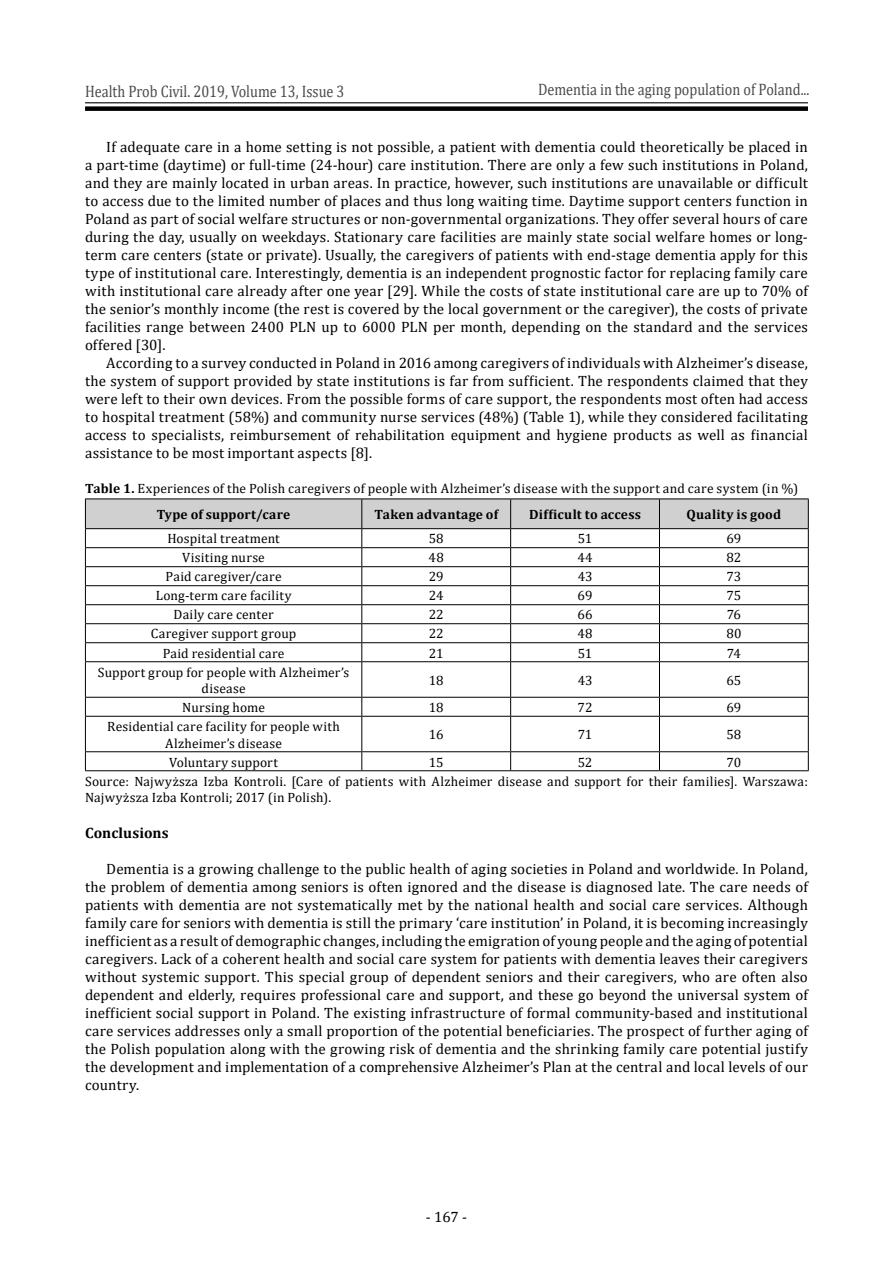
<style>
.page{position:relative;width:893px;height:1263px;background:#fff}
.page>*{position:absolute;margin:0;border:0;box-sizing:border-box;transform-origin:0 0}
.t1{font:16.65px "Cambria";color:#4a4a4a;scale:.86 1}
.t2{font:15px/18px "Cambria";letter-spacing:.01em;color:#000;text-align:justify}
.t3{font:700 15px "Cambria";letter-spacing:.005em;color:#000}
.t4{font:13.5px/16.5px "Cambria";letter-spacing:.015em;color:#000}
.t5{font:700 13.5px "Cambria";letter-spacing:.015em;color:#000}
.s1{font-weight:700}
</style>
<div class="page">
<hr style="left:85px;top:102px;width:723px;height:1px;background:#000">
<div style="left:85px;top:106px;width:723px;height:5px;background:#000"></div>
<hr style="left:85px;top:498px;width:277px;height:1px;background:#000">
<hr style="left:362px;top:498px;width:149px;height:1px;background:#000">
<hr style="left:511px;top:498px;width:148px;height:1px;background:#000">
<hr style="left:659px;top:498px;width:150px;height:1px;background:#000">
<svg style="left:85px;top:499px;width:724px;height:162px"></svg>
<hr style="left:85px;top:661px;width:277px;height:1px;background:#000">
<hr style="left:85px;top:662px;width:1px;height:35px;background:#000">
<hr style="left:362px;top:661px;width:149px;height:1px;background:#000">
<hr style="left:361px;top:662px;width:1px;height:35px;background:#000">
<hr style="left:511px;top:661px;width:148px;height:1px;background:#000">
<hr style="left:510px;top:662px;width:1px;height:35px;background:#000">
<hr style="left:659px;top:661px;width:150px;height:1px;background:#000">
<hr style="left:659px;top:662px;width:1px;height:35px;background:#000">
<hr style="left:808px;top:662px;width:1px;height:35px;background:#000">
<hr style="left:85px;top:697px;width:277px;height:1px;background:#000">
<svg style="left:85px;top:698px;width:1px;height:18px"></svg>
<hr style="left:362px;top:697px;width:149px;height:1px;background:#000">
<svg style="left:361px;top:698px;width:1px;height:18px"></svg>
<hr style="left:511px;top:697px;width:148px;height:1px;background:#000">
<svg style="left:510px;top:698px;width:1px;height:18px"></svg>
<hr style="left:659px;top:697px;width:150px;height:1px;background:#000">
<svg style="left:659px;top:698px;width:1px;height:18px"></svg>
<svg style="left:808px;top:698px;width:1px;height:18px"></svg>
<hr style="left:85px;top:716px;width:277px;height:1px;background:#000">
<hr style="left:85px;top:717px;width:1px;height:34px;background:#000">
<hr style="left:362px;top:716px;width:149px;height:1px;background:#000">
<hr style="left:361px;top:717px;width:1px;height:34px;background:#000">
<hr style="left:511px;top:716px;width:148px;height:1px;background:#000">
<hr style="left:510px;top:717px;width:1px;height:34px;background:#000">
<hr style="left:659px;top:716px;width:150px;height:1px;background:#000">
<hr style="left:659px;top:717px;width:1px;height:34px;background:#000">
<hr style="left:808px;top:717px;width:1px;height:34px;background:#000">
<hr style="left:85px;top:751px;width:277px;height:1px;background:#000">
<svg style="left:85px;top:752px;width:1px;height:18px"></svg>
<hr style="left:362px;top:751px;width:149px;height:1px;background:#000">
<svg style="left:361px;top:752px;width:1px;height:18px"></svg>
<hr style="left:511px;top:751px;width:148px;height:1px;background:#000">
<svg style="left:510px;top:752px;width:1px;height:18px"></svg>
<hr style="left:659px;top:751px;width:150px;height:1px;background:#000">
<svg style="left:659px;top:752px;width:1px;height:18px"></svg>
<svg style="left:808px;top:752px;width:1px;height:18px"></svg>
<hr style="left:85px;top:770px;width:277px;height:1px;background:#000">
<hr style="left:362px;top:770px;width:149px;height:1px;background:#000">
<hr style="left:511px;top:770px;width:148px;height:1px;background:#000">
<hr style="left:659px;top:770px;width:150px;height:1px;background:#000">
<p class="t1" style="left:85px;top:81px;width:303px">Health Prob Civil. 2019, Volume 13, Issue 3</p>
<p class="t1" style="left:538px;top:80px;width:317px">Dementia in the aging population of Poland...</p>
<p class="t2" style="left:85px;top:138px;width:724px;text-indent:21px">If adequate care in a home setting is not possible, a patient with dementia could theoretically be placed in a part-time (daytime) or full-time (24-hour) care institution. There are only a few such institutions in Poland, and they are mainly located in urban areas. In practice, however, such institutions are unavailable or difficult to access due to the limited number of places and thus long waiting time. Daytime support centers function in Poland as part of social welfare structures or non-governmental organizations. They offer several hours of care during the day, usually on weekdays. Stationary care facilities are mainly state social welfare homes or long&shy;term care centers (state or private). Usually, the caregivers of patients with end-stage dementia apply for this type of institutional care. Interestingly, dementia is an independent prognostic factor for replacing family care with institutional care already after one year [29]. While the costs of state institutional care are up to 70% of the senior’s monthly income (the rest is covered by the local government or the caregiver), the costs of private facilities range between 2400 PLN up to 6000 PLN per month, depending on the standard and the services offered [30].</p>
<p class="t2" style="left:85px;top:354px;width:724px;text-indent:21px">According to a survey conducted in Poland in 2016 among caregivers of individuals with Alzheimer’s disease, the system of support provided by state institutions is far from sufficient. The respondents claimed that they were left to their own devices. From the possible forms of care support, the respondents most often had access to hospital treatment (58%) and community nurse services (48%) (Table 1), while they considered facilitating access to specialists, reimbursement of rehabilitation equipment and hygiene products as well as financial assistance to be most important aspects [8].</p>
<p class="t4" style="left:157px;top:475px;width:643px;line-height:26.5px;text-indent:-72px"><span class="s1">Table 1.</span> Experiences of the Polish caregivers of people with Alzheimer’s disease with the support and care system (in %)<br><span class="s1">Type of support/care</span></p>
<p class="t5" style="left:374px;top:505px;width:125px">Taken advantage of</p>
<p class="t5" style="left:529px;top:505px;width:113px">Difficult to access</p>
<p class="t5" style="left:687px;top:505px;width:96px">Quality is good</p>
<p class="t4" style="left:167px;top:530px;width:114px">Hospital treatment</p>
<p class="t4" style="left:429px;top:530px;width:17px">58</p>
<p class="t4" style="left:578px;top:530px;width:16px">51</p>
<p class="t4" style="left:726px;top:530px;width:16px">69</p>
<p class="t4" style="left:182px;top:549px;width:84px">Visiting nurse</p>
<p class="t4" style="left:429px;top:549px;width:17px">48</p>
<p class="t4" style="left:577px;top:549px;width:17px">44</p>
<p class="t4" style="left:726px;top:549px;width:17px">82</p>
<p class="t4" style="left:166px;top:568px;width:118px">Paid caregiver/care</p>
<p class="t4" style="left:429px;top:568px;width:16px">29</p>
<p class="t4" style="left:578px;top:568px;width:16px">43</p>
<p class="t4" style="left:726px;top:568px;width:17px">73</p>
<p class="t4" style="left:156px;top:587px;width:137px">Long-term care facility</p>
<p class="t4" style="left:429px;top:587px;width:16px">24</p>
<p class="t4" style="left:578px;top:587px;width:16px">69</p>
<p class="t4" style="left:726px;top:587px;width:16px">75</p>
<p class="t4" style="left:174px;top:606px;width:101px">Daily care center</p>
<p class="t4" style="left:429px;top:606px;width:16px">22</p>
<p class="t4" style="left:577px;top:606px;width:17px">66</p>
<p class="t4" style="left:727px;top:606px;width:16px">76</p>
<p class="t4" style="left:151px;top:626px;width:147px">Caregiver support group</p>
<p class="t4" style="left:429px;top:626px;width:16px">22</p>
<p class="t4" style="left:577px;top:626px;width:17px">48</p>
<p class="t4" style="left:726px;top:626px;width:17px">80</p>
<p class="t4" style="left:163px;top:645px;width:123px">Paid residential care</p>
<p class="t4" style="left:429px;top:645px;width:16px">21</p>
<p class="t4" style="left:578px;top:645px;width:16px">51</p>
<p class="t4" style="left:727px;top:645px;width:16px">74</p>
<p class="t4" style="left:98px;top:664px;width:253px;text-align:center">Support group for people with Alzheimer’s disease</p>
<p class="t4" style="left:429px;top:672px;width:16px">18</p>
<p class="t4" style="left:578px;top:672px;width:16px">43</p>
<p class="t4" style="left:726px;top:672px;width:17px">65</p>
<p class="t4" style="left:182px;top:699px;width:84px">Nursing home</p>
<p class="t4" style="left:429px;top:699px;width:16px">18</p>
<p class="t4" style="left:578px;top:699px;width:17px">72</p>
<p class="t4" style="left:726px;top:699px;width:16px">69</p>
<p class="t4" style="left:107px;top:718px;width:234px;text-align:center">Residential care facility for people with<br>Alzheimer’s disease</p>
<p class="t4" style="left:429px;top:726px;width:16px">16</p>
<p class="t4" style="left:578px;top:726px;width:16px">71</p>
<p class="t4" style="left:726px;top:726px;width:17px">58</p>
<p class="t4" style="left:169px;top:754px;width:110px">Voluntary support</p>
<p class="t4" style="left:429px;top:754px;width:16px">15</p>
<p class="t4" style="left:578px;top:754px;width:16px">52</p>
<p class="t4" style="left:85px;top:752px;width:724px;line-height:19.4px;text-indent:641px">70<br>Source: Najwyższa Izba Kontroli. [Care of patients with Alzheimer disease and support for their families]. Warszawa:</p>
<p class="t4" style="left:85px;top:789px;width:248px">Najwyższa Izba Kontroli; 2017 (in Polish).</p>
<p class="t3" style="left:85px;top:823px;width:85px">Conclusions</p>
<p class="t2" style="left:85px;top:860px;width:724px;text-indent:21px">Dementia is a growing challenge to the public health of aging societies in Poland and worldwide. In Poland, the problem of dementia among seniors is often ignored and the disease is diagnosed late. The care needs of patients with dementia are not systematically met by the national health and social care services. Although family care for seniors with dementia is still the primary ‘care institution’ in Poland, it is becoming increasingly inefficient as a result of demographic changes, including the emigration of young people and the aging of potential caregivers. Lack of a coherent health and social care system for patients with dementia leaves their caregivers without systemic support. This special group of dependent seniors and their caregivers, who are often also dependent and elderly, requires professional care and support, and these go beyond the universal system of inefficient social support in Poland. The existing infrastructure of formal community-based and institutional care services addresses only a small proportion of the potential beneficiaries. The prospect of further aging of the Polish population along with the growing risk of dementia and the shrinking family care potential justify the development and implementation of a comprehensive Alzheimer’s Plan at the central and local levels of our country.</p>
<p class="t2" style="left:426px;top:1207px;width:43px">- 167 -</p>
</div>
